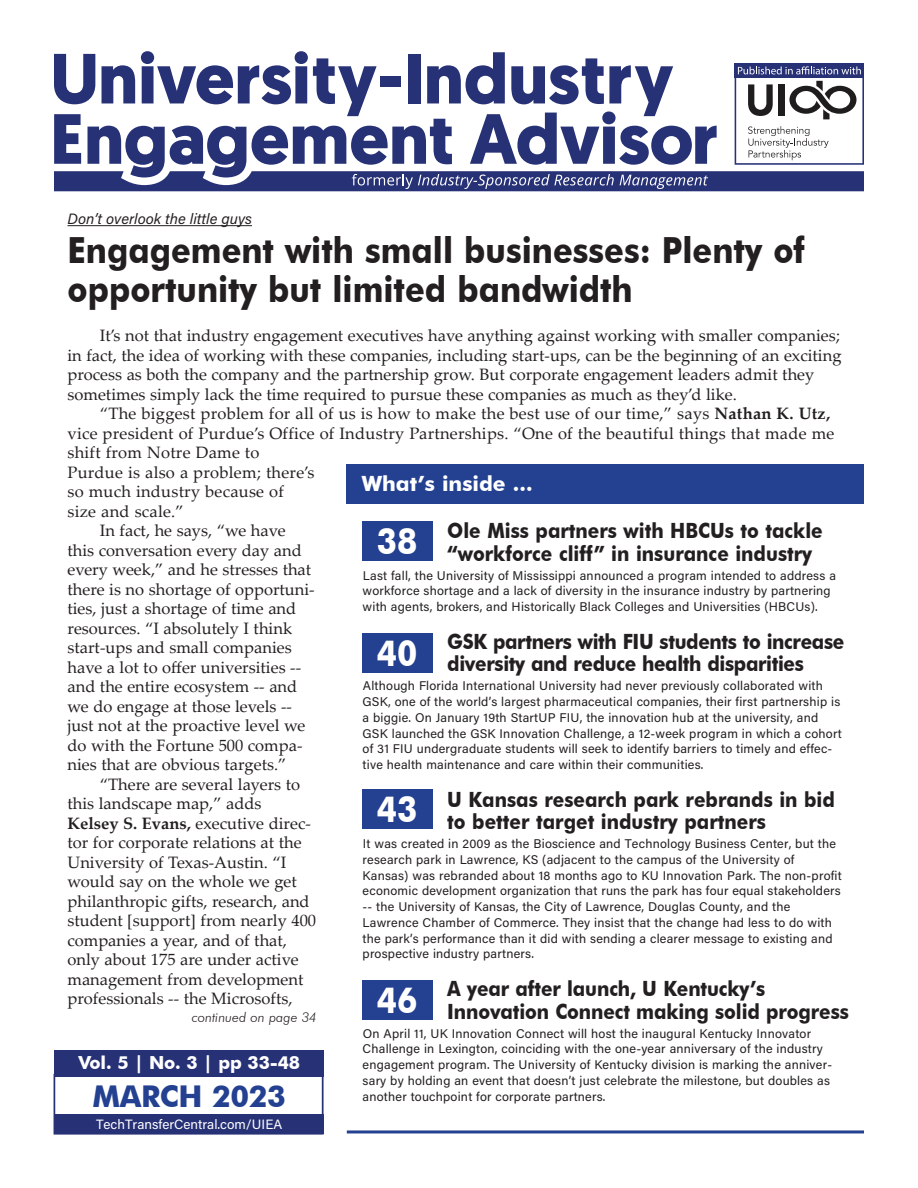
<style>
.page{position:relative;width:918px;height:1188px;background:#fff}
.page>*{position:absolute;margin:0;border:0;box-sizing:border-box;transform-origin:0 0}
.t1{font:700 36px/39px "Futura BT";color:#231f20;scale:.9 1}
.t2{font:700 36px "Futura BT";color:#fff;scale:.9 1}
.t3{font:700 30px "Futura BT";letter-spacing:-.01em;color:#234091}
.t4{font:700 21px/22.5px "Futura BT";letter-spacing:-.005em;color:#231f20;scale:.9 1}
.t5{font:700 21px "Futura BT";color:#fff}
.t6{font:700 18px "Futura BT";letter-spacing:-.01em;color:#fff}
.t7{font:16.5px/19.5px "Palatino Linotype";color:#231f20}
.t8{font:italic 15px "Acumin Pro";color:#231f20}
.t9{font:13.5px "Acumin Pro";color:#fff}
.t10{font:italic 300 13.5px "Futura BT";color:#231f20}
.t11{font:12.6px/15.8px "Acumin Pro";letter-spacing:.015em;color:#231f20}
.s1{font-weight:700}
</style>
<div class="page">
<hr style="left:68px;top:225px;width:184px;height:1px;background:#231f20">
<svg style="left:54px;top:51px;width:810px;height:140px"></svg>
<div style="left:347px;top:465px;width:517px;height:39px;background:#234091"></div>
<hr style="left:347px;top:1130px;width:517px;height:3px;background:#234091">
<div style="left:362px;top:521px;width:70px;height:40px;background:#234091"></div>
<div style="left:362px;top:634px;width:70px;height:39px;background:#234091"></div>
<div style="left:362px;top:790px;width:70px;height:39px;background:#234091"></div>
<div style="left:362px;top:980px;width:70px;height:39px;background:#234091"></div>
<div style="left:54px;top:1050px;width:270px;height:27px;background:#273176"></div>
<svg style="left:54px;top:1077px;width:270px;height:58px"></svg>
<div style="left:54px;top:1115px;width:270px;height:19px;background:#273176"></div>
<p class="t8" style="left:68px;top:213px;width:186px">Don’t overlook the little guys</p>
<p class="t1" style="left:68px;top:230px;width:821px">Engagement with small businesses: Plenty of opportunity but limited bandwidth</p>
<p class="t7" style="left:67px;top:328px;width:776px;text-indent:32px">It’s not that industry engagement executives have anything against working with smaller companies; in fact, the idea of working with these companies, including start-ups, can be the beginning of an exciting process as both the company and the partnership grow. But corporate engagement leaders admit they sometimes simply lack the time required to pursue these companies as much as they’d like.</p>
<p class="t7" style="left:67px;top:406px;width:768px;text-indent:32px">“The biggest problem for all of us is how to make the best use of our time,” says <span class="s1">Nathan K. Utz, </span>vice president of Purdue’s Office of Industry Partnerships. “One of the beautiful things that made me shift from Notre Dame to<br>Purdue is also a problem; there’s<br>so much industry because of<br>size and scale.”</p>
<p class="t7" style="left:67px;top:523px;width:249px;text-indent:32px">In fact, he says, “we have this conversation every day and every week,” and he stresses that there is no shortage of opportuni&shy;ties, just a shortage of time and resources. “I absolutely I think start-ups and small companies have a lot to offer universities -- and the entire ecosystem -- and we do engage at those levels -- just not at the proactive level we do with the Fortune 500 compa&shy;nies that are obvious targets.”</p>
<p class="t7" style="left:68px;top:776px;width:250px;text-indent:32px">“There are several layers to this landscape map,” adds<br><span class="s1">Kelsey S. Evans,</span> executive direc&shy;tor for corporate relations at the<br>University of Texas-Austin. “I would say on the whole we get philanthropic gifts, research, and student [support] from nearly 400 companies a year, and of that, only about 175 are under active management from development professionals -- the Microsofts,</p>
<p class="t10" style="left:192px;top:1009px;width:127px">continued on page 34</p>
<p class="t5" style="left:362px;top:471px;width:172px">What’s inside ...</p>
<p class="t2" style="left:377px;top:519px;width:46px">38</p>
<p class="t4" style="left:447px;top:519px;width:419px">Ole Miss partners with HBCUs to tackle “workforce cliff” in insurance industry</p>
<p class="t11" style="left:363px;top:569px;width:475px">Last fall, the University of Mississippi announced a program intended to address a workforce shortage and a lack of diversity in the insurance industry by partnering with agents, brokers, and Historically Black Colleges and Universities (HBCUs).</p>
<p class="t4" style="left:447px;top:630px;width:443px">GSK partners with FIU students to increase diversity and reduce health disparities</p>
<p class="t11" style="left:363px;top:679px;width:481px">Although Florida International University had never previously collaborated with GSK, one of the world’s largest pharmaceutical companies, their first partnership is a biggie. On January 19th StartUP FIU, the innovation hub at the university, and GSK launched the GSK Innovation Challenge, a 12-week program in which a cohort of 31 FIU undergraduate students will seek to identify barriers to timely and effec&shy;tive health maintenance and care within their communities.</p>
<p class="t4" style="left:447px;top:788px;width:432px">U Kansas research park rebrands in bid to better target industry partners</p>
<p class="t11" style="left:363px;top:837px;width:481px">It was created in 2009 as the Bioscience and Technology Business Center, but the research park in Lawrence, KS (adjacent to the campus of the University of Kansas) was rebranded about 18 months ago to KU Innovation Park. The non-profit economic development organization that runs the park has four equal stakeholders -- the University of Kansas, the City of Lawrence, Douglas County, and the Lawrence Chamber of Commerce. They insist that the change had less to do with the park’s performance than it did with sending a clearer message to existing and prospective industry partners.</p>
<p class="t4" style="left:447px;top:977px;width:448px">A year after launch, U Kentucky’s<br>Innovation Connect making solid progress</p>
<p class="t11" style="left:363px;top:1026px;width:471px">On April 11, UK Innovation Connect will host the inaugural Kentucky Innovator Challenge in Lexington, coinciding with the one-year anniversary of the industry engagement program. The University of Kentucky division is marking the anniver&shy;sary by holding an event that doesn’t just celebrate the milestone, but doubles as another touchpoint for corporate partners.</p>
<p class="t2" style="left:377px;top:632px;width:46px">40</p>
<p class="t2" style="left:377px;top:788px;width:46px">43</p>
<p class="t2" style="left:377px;top:978px;width:46px">46</p>
<p class="t6" style="left:78px;top:1051px;width:223px">Vol. 5 | No. 3 | pp 33-48</p>
<p class="t3" style="left:92px;top:1078px;width:195px">MARCH 2023</p>
<p class="t9" style="left:96px;top:1119px;width:188px">TechTransferCentral.com/UIEA</p>
</div>
